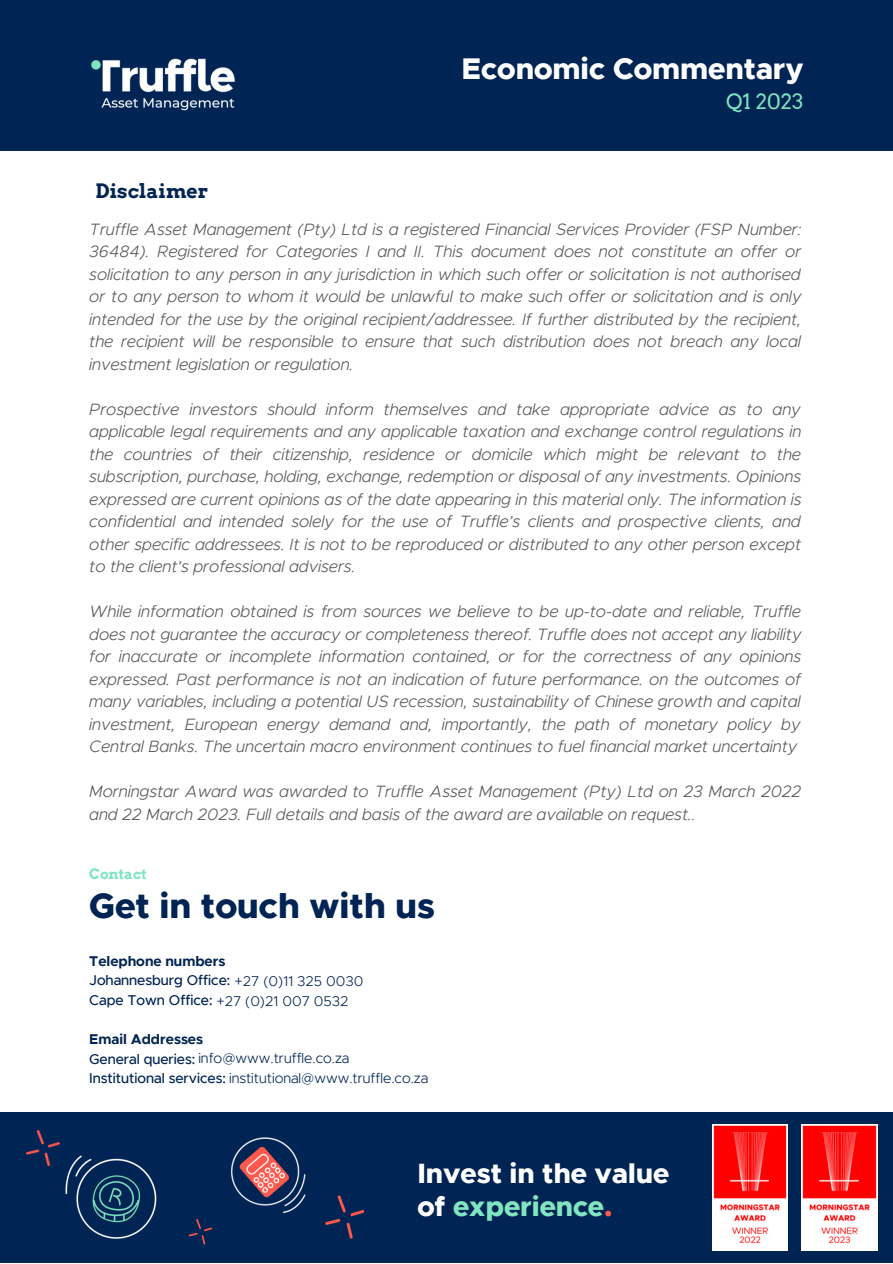
<style>
.page{position:relative;width:893px;height:1264px;background:#fff}
.page>*{position:absolute;margin:0;border:0;box-sizing:border-box;transform-origin:0 0}
.t1{font:800 35.55px "Metropolis";color:#002453}
.t2{font:800 30px "Metropolis";color:#fff}
.t3{font:800 28.05px/33.2px "Metropolis";color:#fff}
.t4{font:21px "Arvo";color:#80e5c1}
.t5{font:700 19.5px "Arvo";color:#002453}
.t6{font:italic 300 16.5px/22.5px "Metropolis";color:#595959;text-align:justify}
.t7{font:300 14.25px/19.5px "Metropolis";color:#002453}
.t8{font:500 14.25px/19.5px "Metropolis";color:#002453}
.t9{font:700 14.25px "Arvo";color:#80e5c1}
.s1{font-weight:700}
.s2{font-weight:300}
.s3{font-weight:500}
.s4{color:#80e5c1}
.s5{color:#ff5a4d}
</style>
<div class="page">
<div style="left:0;top:0;width:892px;height:151px;background:#002453"></div>
<img style="left:91px;top:58px;width:144px;height:53px">
<div style="left:0;top:1111px;width:892px;height:151px;background:#002453"></div>
<img style="left:27px;top:1130px;width:32px;height:35px">
<img style="left:801px;top:1124px;width:75px;height:126px">
<img style="left:712px;top:1124px;width:75px;height:126px">
<img style="left:231px;top:1137px;width:75px;height:76px">
<img style="left:325px;top:1195px;width:40px;height:44px">
<img style="left:65px;top:1155px;width:92px;height:84px">
<img style="left:188px;top:1219px;width:25px;height:26px">
<p class="t5" style="left:96px;top:179px;width:114px">Disclaimer</p>
<h2 class="t2" style="left:461px;top:55px;width:343px">Economic Commentary</h2>
<p class="t4" style="left:726px;top:88px;width:79px">Q1 2023</p>
<p class="t6" style="left:89px;top:219px;width:713px">Truffle Asset Management (Pty) Ltd is a registered Financial Services Provider (FSP Number:<br>36484). Registered for Categories I and II. This document does not constitute an offer or solicitation to any person in any jurisdiction in which such offer or solicitation is not authorised or to any person to whom it would be unlawful to make such offer or solicitation and is only intended for the use by the original recipient/addressee. If further distributed by the recipient, the recipient will be responsible to ensure that such distribution does not breach any local investment legislation or regulation.</p>
<p class="t6" style="left:89px;top:399px;width:713px">Prospective investors should inform themselves and take appropriate advice as to any applicable legal requirements and any applicable taxation and exchange control regulations in the countries of their citizenship, residence or domicile which might be relevant to the subscription, purchase, holding, exchange, redemption or disposal of any investments. Opinions expressed are current opinions as of the date appearing in this material only. The information is confidential and intended solely for the use of Truffle’s clients and prospective clients, and other specific addressees. It is not to be reproduced or distributed to any other person except to the client's professional advisers.</p>
<p class="t6" style="left:89px;top:601px;width:713px">While information obtained is from sources we believe to be up-to-date and reliable, Truffle does not guarantee the accuracy or completeness thereof. Truffle does not accept any liability for inaccurate or incomplete information contained, or for the correctness of any opinions expressed. Past performance is not an indication of future performance. on the outcomes of many variables, including a potential US recession, sustainability of Chinese growth and capital investment, European energy demand and, importantly, the path of monetary policy by Central Banks. The uncertain macro environment continues to fuel financial market uncertainty</p>
<p class="t6" style="left:89px;top:781px;width:713px">Morningstar Award was awarded to Truffle Asset Management (Pty) Ltd on 23 March 2022 and 22 March 2023. Full details and basis of the award are available on request..</p>
<p class="t9" style="left:89px;top:865px;width:59px">Contact</p>
<h1 class="t1" style="left:89px;top:889px;width:347px">Get in touch with us</h1>
<p class="t8" style="left:89px;top:951px;width:276px"><span class="s1">Telephone numbers<br></span>Johannesburg Office: <span class="s2">+27 (0)11 325 0030<br></span>Cape Town Office: <span class="s2">+27 (0)21 007 0532</span></p>
<p class="t7" style="left:89px;top:1030px;width:340px"><span class="s1">Email Addresses<br></span><span class="s3">General queries:</span> info@www.truffle.co.za<br><span class="s3">Institutional services:</span> institutional@www.truffle.co.za</p>
<h3 class="t3" style="left:417px;top:1158px;width:253px">Invest in the value of <span class="s4">experience</span><span class="s5">.</span></h3>
</div>
